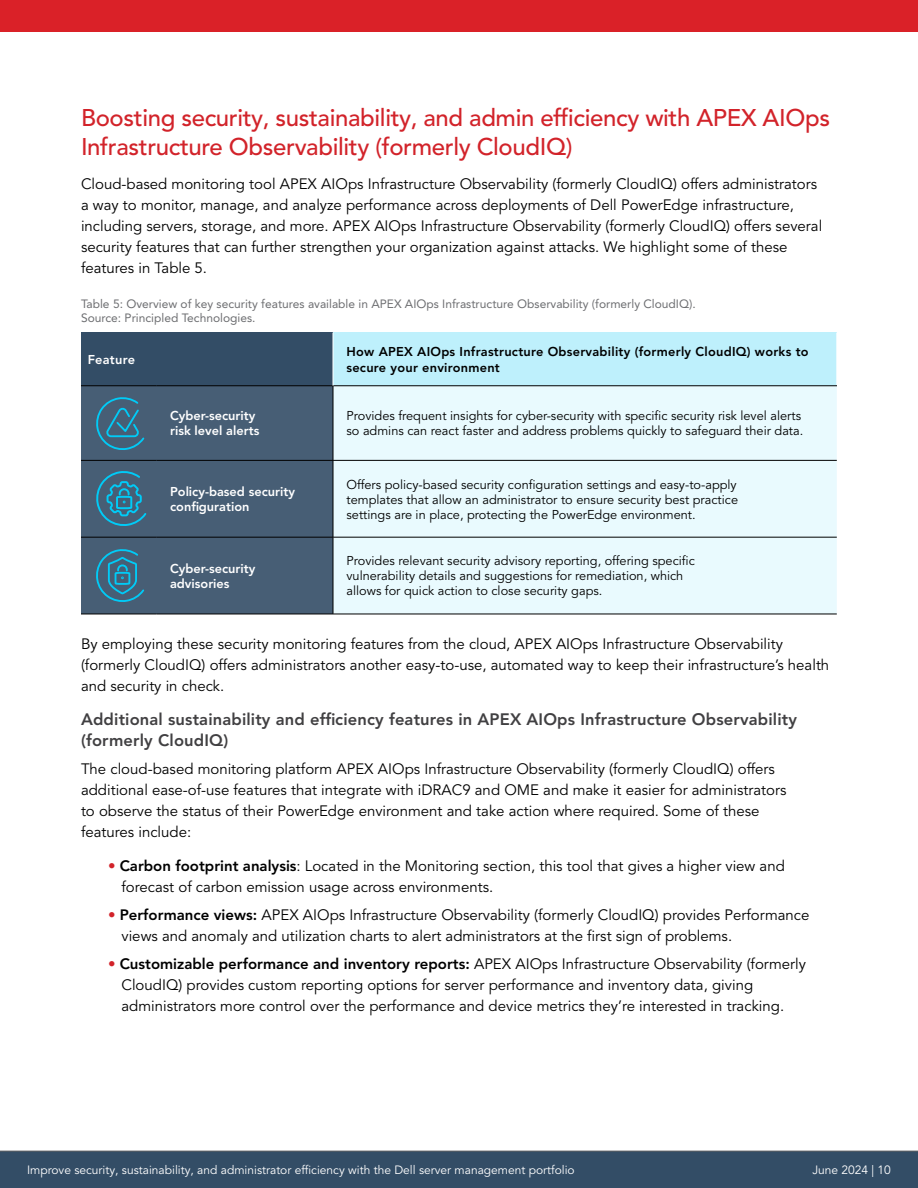
<style>
.page{position:relative;width:918px;height:1188px;background:#fff}
.page>*{position:absolute;margin:0;border:0;box-sizing:border-box;transform-origin:0 0}
.t1{font:500 24px/28.8px "Avenir LT Pro";letter-spacing:-.015em;color:#d2232a}
.t2{font:800 16.5px/21px "Avenir LT Pro";letter-spacing:.01em;color:#414042}
.t3{font:15px/21px "Avenir LT Pro";color:#000}
.t4{font:12.75px/15px "Avenir LT Pro";color:#000}
.t5{font:800 12.75px/15px "Avenir LT Pro";color:#fff}
.t6{font:800 12.75px/16.5px "Avenir LT Pro";letter-spacing:.02em;color:#000}
.t7{font:800 12.75px "Avenir LT Pro";letter-spacing:.02em;color:#fff}
.t8{font:12px/14.4px "Avenir LT Pro";color:#6d6e71}
.t9{font:12px "Avenir LT Pro";color:#fff}
.s1{color:#d2232a}
.s2{font-weight:800}
</style>
<div class="page">
<div style="left:81px;top:333px;width:252px;height:53px;background:#334d66"></div>
<div style="left:333px;top:333px;width:504px;height:53px;background:#bef0fc"></div>
<div style="left:81px;top:387px;width:252px;height:227px;background:#475e75"></div>
<div style="left:334px;top:387px;width:503px;height:227px;background:#e9fafe"></div>
<hr style="left:81px;top:386px;width:76px;height:1px;background:#000">
<hr style="left:157px;top:386px;width:176px;height:1px;background:#000">
<hr style="left:333px;top:386px;width:504px;height:1px;background:#000">
<hr style="left:333px;top:386px;width:1px;height:74px;background:#000">
<hr style="left:81px;top:460px;width:76px;height:1px;background:#000">
<hr style="left:157px;top:460px;width:176px;height:1px;background:#000">
<hr style="left:333px;top:460px;width:504px;height:1px;background:#000">
<hr style="left:333px;top:461px;width:1px;height:76px;background:#000">
<hr style="left:81px;top:537px;width:76px;height:1px;background:#000">
<hr style="left:157px;top:537px;width:176px;height:1px;background:#000">
<hr style="left:333px;top:537px;width:504px;height:1px;background:#000">
<hr style="left:333px;top:537px;width:1px;height:77px;background:#000">
<hr style="left:81px;top:614px;width:76px;height:1px;background:#000">
<hr style="left:157px;top:614px;width:176px;height:1px;background:#000">
<hr style="left:333px;top:614px;width:504px;height:1px;background:#000">
<hr style="left:333px;top:333px;width:1px;height:53px;background:#fff">
<svg style="left:94px;top:396px;width:52px;height:54px;background:#3b6f8a"></svg>
<svg style="left:94px;top:470px;width:53px;height:57px;background:#38748f"></svg>
<svg style="left:94px;top:547px;width:51px;height:57px;background:#39728d"></svg>
<div style="left:0;top:1151px;width:756px;height:37px;background:#334d66"></div>
<div style="left:756px;top:1151px;width:162px;height:37px;background:#334d66"></div>
<hr style="left:0;top:1151px;width:918px;height:1px;background:#616264">
<div style="left:0;top:0;width:918px;height:32px;background:#da2128"></div>
<h1 class="t1" style="left:81px;top:104px;width:751px">Boosting security, sustainability, and admin efficiency with APEX AIOps<br>Infrastructure Observability (formerly CloudIQ)</h1>
<p class="t3" style="left:81px;top:174px;width:743px">Cloud-based monitoring tool APEX AIOps Infrastructure Observability (formerly CloudIQ) offers administrators a way to monitor, manage, and analyze performance across deployments of Dell PowerEdge infrastructure, including servers, storage, and more. APEX AIOps Infrastructure Observability (formerly CloudIQ) offers several security features that can further strengthen your organization against attacks. We highlight some of these features in Table 5.</p>
<p class="t8" style="left:81px;top:297px;width:616px">Table 5: Overview of key security features available in APEX AIOps Infrastructure Observability (formerly CloudIQ).<br>Source: Principled Technologies.</p>
<p class="t7" style="left:88px;top:352px;width:49px">Feature</p>
<p class="t6" style="left:346px;top:343px;width:464px">How APEX AIOps Infrastructure Observability (formerly CloudIQ) works to secure your environment</p>
<p class="t5" style="left:170px;top:409px;width:91px">Cyber-security risk level alerts</p>
<p class="t4" style="left:346px;top:409px;width:458px">Provides frequent insights for cyber-security with specific security risk level alerts so admins can react faster and address problems quickly to safeguard their data.</p>
<p class="t5" style="left:170px;top:484px;width:126px">Policy-based security configuration</p>
<p class="t4" style="left:346px;top:477px;width:393px;text-align:justify">Offers policy-based security configuration settings and easy-to-apply templates that allow an administrator to ensure security best practice settings are in place, protecting the PowerEdge environment.</p>
<p class="t5" style="left:170px;top:561px;width:87px">Cyber-security advisories</p>
<p class="t4" style="left:346px;top:554px;width:350px">Provides relevant security advisory reporting, offering specific vulnerability details and suggestions for remediation, which allows for quick action to close security gaps.</p>
<p class="t3" style="left:81px;top:633px;width:750px">By employing these security monitoring features from the cloud, APEX AIOps Infrastructure Observability (formerly CloudIQ) offers administrators another easy-to-use, automated way to keep their infrastructure’s health and security in check.</p>
<p class="t2" style="left:81px;top:709px;width:718px">Additional sustainability and efficiency features in APEX AIOps Infrastructure Observability (formerly CloudIQ)</p>
<p class="t3" style="left:81px;top:759px;width:707px">The cloud-based monitoring platform APEX AIOps Infrastructure Observability (formerly CloudIQ) offers additional ease-of-use features that integrate with iDRAC9 and OME and make it easier for administrators to observe the status of their PowerEdge environment and take action where required. Some of these features include:</p>
<p class="t3" style="left:122px;top:856px;width:665px;text-indent:-14px"><span class="s1">•</span> <span class="s2">Carbon footprint analysis</span>: Located in the Monitoring section, this tool that gives a higher view and forecast of carbon emission usage across environments.</p>
<p class="t3" style="left:122px;top:905px;width:690px;text-indent:-14px"><span class="s1">•</span> <span class="s2">Performance views:</span> APEX AIOps Infrastructure Observability (formerly CloudIQ) provides Performance views and anomaly and utilization charts to alert administrators at the first sign of problems.</p>
<p class="t3" style="left:122px;top:954px;width:686px;text-indent:-14px"><span class="s1">•</span> <span class="s2">Customizable performance and inventory reports:</span> APEX AIOps Infrastructure Observability (formerly<br>CloudIQ) provides custom reporting options for server performance and inventory data, giving administrators more control over the performance and device metrics they’re interested in tracking.</p>
<p class="t9" style="left:27px;top:1163px;width:549px">Improve security, sustainability, and administrator efficiency with the Dell server management portfolio</p>
<p class="t9" style="left:812px;top:1163px;width:80px">June 2024 | 10</p>
</div>
